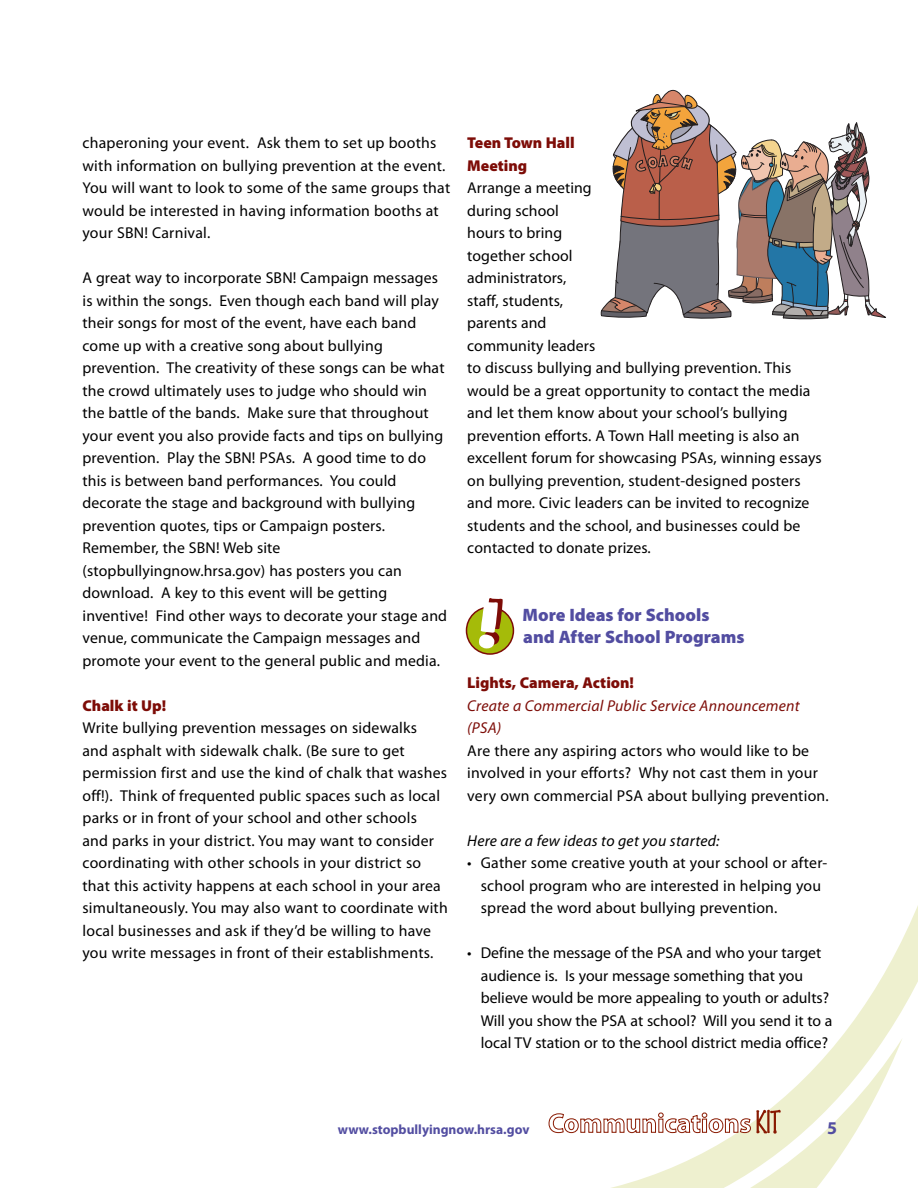
<style>
.page{position:relative;width:918px;height:1188px;background:#fff}
.page>*{position:absolute;margin:0;border:0;box-sizing:border-box;transform-origin:0 0}
.t1{font:900 18px/22.5px "Myriad Pro";color:#524da1}
.t2{font:700 18px "Myriad Pro";color:#524da1}
.t3{font:15.75px/22.5px "Myriad Pro";letter-spacing:.01em;color:#000}
.t4{font:900 15.75px/22.5px "Myriad Pro";color:#7d0c07}
.t5{font:italic 15.75px/22.5px "Myriad Pro";letter-spacing:.015em;color:#7d0c07}
.t6{font:italic 15.75px "Myriad Pro";letter-spacing:.015em;color:#000}
.t7{font:700 13.5px "Myriad Pro";color:#524da1}
</style>
<div class="page">
<svg style="left:903px;top:905px;width:15px;height:103px;fill:#eef0cf"></svg>
<svg style="left:548px;top:939px;width:355px;height:249px"></svg>
<svg style="left:549px;top:1110px;width:232px;height:24px"></svg>
<svg style="left:601px;top:90px;width:285px;height:229px"></svg>
<svg style="left:466px;top:606px;width:48px;height:49px"></svg>
<p class="t3" style="left:82px;top:133px;width:369px">chaperoning your event. Ask them to set up booths with information on bullying prevention at the event.<br>You will want to look to some of the same groups that would be interested in having information booths at your SBN! Carnival.</p>
<p class="t3" style="left:82px;top:268px;width:366px">A great way to incorporate SBN! Campaign messages is within the songs. Even though each band will play their songs for most of the event, have each band come up with a creative song about bullying prevention. The creativity of these songs can be what the crowd ultimately uses to judge who should win the battle of the bands. Make sure that throughout your event you also provide facts and tips on bullying prevention. Play the SBN! PSAs. A good time to do this is between band performances. You could decorate the stage and background with bullying prevention quotes, tips or Campaign posters.<br>Remember, the SBN! Web site (stopbullyingnow.hrsa.gov) has posters you can download. A key to this event will be getting inventive! Find other ways to decorate your stage and venue, communicate the Campaign messages and promote your event to the general public and media.</p>
<p class="t4" style="left:82px;top:696px;width:85px">Chalk it Up!</p>
<p class="t3" style="left:82px;top:718px;width:367px">Write bullying prevention messages on sidewalks<br>and asphalt with sidewalk chalk. (Be sure to get permission first and use the kind of chalk that washes off!). Think of frequented public spaces such as local parks or in front of your school and other schools<br>and parks in your district. You may want to consider coordinating with other schools in your district so that this activity happens at each school in your area simultaneously. You may also want to coordinate with local businesses and ask if they’d be willing to have you write messages in front of their establishments.</p>
<p class="t4" style="left:467px;top:133px;width:109px">Teen Town Hall<br>Meeting</p>
<p class="t3" style="left:467px;top:178px;width:356px">Arrange a meeting<br>during school<br>hours to bring<br>together school<br>administrators,<br>staff, students,<br>parents and<br>community leaders<br>to discuss bullying and bullying prevention. This would be a great opportunity to contact the media and let them know about your school’s bullying prevention efforts. A Town Hall meeting is also an excellent forum for showcasing PSAs, winning essays on bullying prevention, student-designed posters and more. Civic leaders can be invited to recognize students and the school, and businesses could be contacted to donate prizes.</p>
<p class="t1" style="left:523px;top:605px;width:223px">More Ideas for Schools and After School Programs</p>
<p class="t4" style="left:467px;top:673px;width:168px">Lights, Camera, Action!</p>
<p class="t5" style="left:467px;top:696px;width:334px">Create a Commercial Public Service Announcement (PSA)</p>
<p class="t3" style="left:467px;top:741px;width:363px">Are there any aspiring actors who would like to be involved in your efforts? Why not cast them in your very own commercial PSA about bullying prevention.</p>
<p class="t6" style="left:467px;top:835px;width:254px">Here are a few ideas to get you started:</p>
<p class="t3" style="left:481px;top:853px;width:348px;text-indent:-13px">• Gather some creative youth at your school or after&shy;school program who are interested in helping you spread the word about bullying prevention.</p>
<p class="t3" style="left:481px;top:943px;width:353px;text-indent:-13px">• Define the message of the PSA and who your target audience is. Is your message something that you believe would be more appealing to youth or adults?<br>Will you show the PSA at school? Will you send it to a local TV station or to the school district media office?</p>
<p class="t7" style="left:338px;top:1125px;width:193px">www.stopbullyingnow.hrsa.gov</p>
<p class="t2" style="left:827px;top:1121px;width:11px">5</p>
</div>
